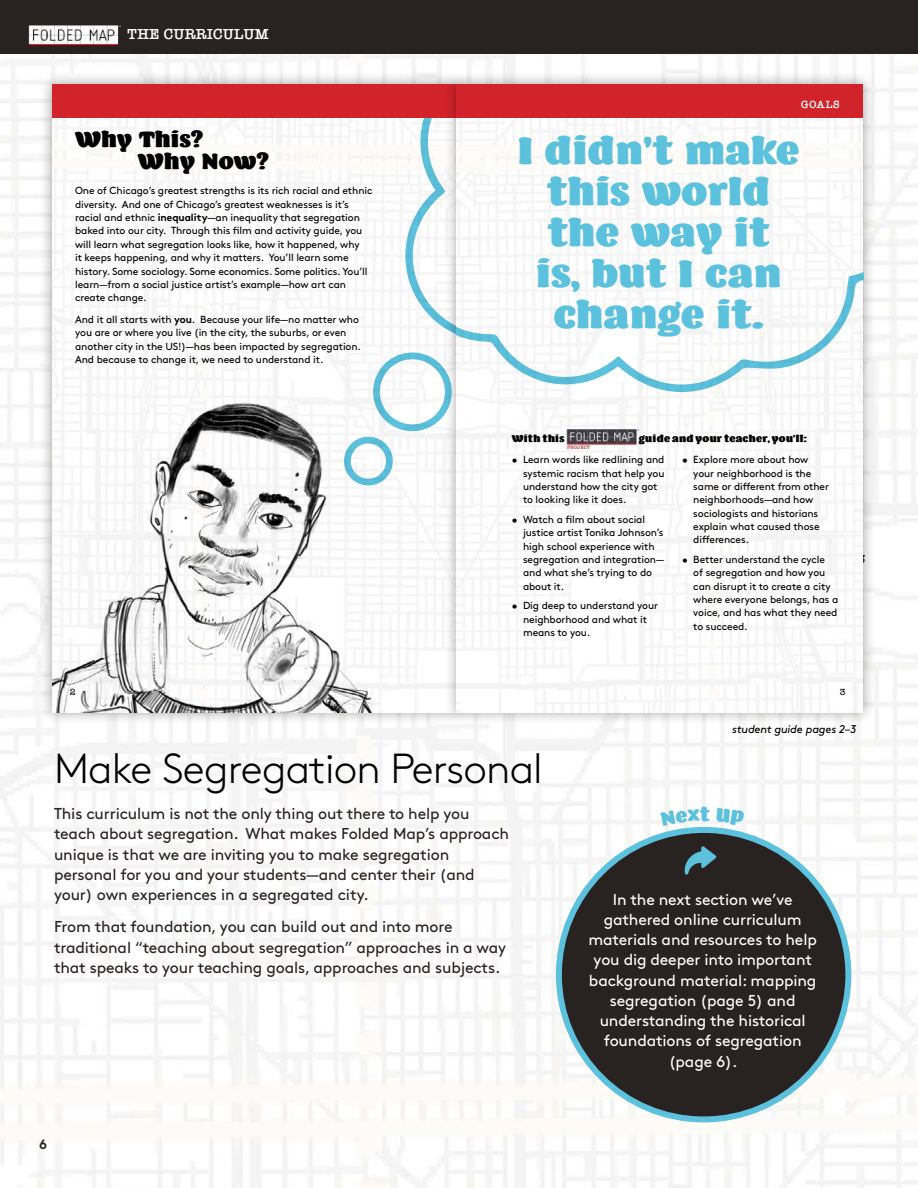
<style>
.page{position:relative;width:918px;height:1188px;background:#fff}
.page>*{position:absolute;margin:0;border:0;box-sizing:border-box;transform-origin:0 0}
.t1{font:300 42px "Brown";letter-spacing:-.02em;color:#000}
.t2{font:39px/41.1px "Barricada Pro";letter-spacing:.02em;color:#5cc1dd;text-align:center}
.t3{font:22.65px/22.5px "Barricada Pro";letter-spacing:.02em;color:#000}
.t4{font:19.5px "Barricada Pro";color:#5cc1dd}
.t5{font:15.75px/20.2px "Brown Regular Alt";letter-spacing:-.01em;color:#282220}
.t6{font:15.75px/20.2px "Brown Regular Alt";letter-spacing:-.01em;color:#fff;text-align:center}
.t7{font:600 15px "American Typewriter";letter-spacing:.02em;color:#fff}
.t8{font:700 13.5px "Brown";color:#282220}
.t9{font:italic 11.25px "Brown";letter-spacing:-.015em;color:#000}
.t10{font:600 10.8px "American Typewriter";letter-spacing:.065em;color:#fff}
.t11{font:10.2px/13.4px "Brown Regular Alt";letter-spacing:-.01em;color:#000}
.t12{font:10.2px "Barricada Pro";letter-spacing:.03em;color:#000}
.t13{font:600 9.3px "American Typewriter";color:#282220}
.s1{font-family:"Brown";font-weight:700}
</style>
<div class="page">
<img style="left:0;top:54px;width:918px;height:1134px">
<div style="left:0;top:0;width:918px;height:54px;background:#282220"></div>
<img style="left:28px;top:25px;width:93px;height:21px">
<div style="left:559px;top:830px;width:289px;height:289px;background:#282220;border-radius:50%"></div>
<svg style="left:684px;top:846px;width:32px;height:29px"></svg>
<div style="left:40px;top:72px;width:432px;height:654px;background:#000;opacity:.35"></div>
<img style="left:52px;top:117px;width:392px;height:596px">
<img style="left:52px;top:392px;width:339px;height:321px">
<div style="left:52px;top:84px;width:407px;height:33px;background:#d2232a"></div>
<div style="left:444px;top:72px;width:432px;height:654px;background:#000;opacity:.35"></div>
<img style="left:456px;top:117px;width:407px;height:596px">
<img style="left:565px;top:430px;width:74px;height:19px">
<div style="left:456px;top:84px;width:407px;height:33px;background:#d2232a"></div>
<svg style="left:660px;top:809px;width:40px;height:17px"></svg>
<svg style="left:716px;top:808px;width:29px;height:18px"></svg>
<h3 class="t7" style="left:128px;top:23px;width:143px">THE CURRICULUM</h3>
<h3 class="t3" style="left:138px;top:128px;width:132px;text-indent:-63px">Why This?<br>Why Now?</h3>
<p class="t11" style="left:75px;top:183px;width:299px">One of Chicago’s greatest strengths is its rich racial and ethnic diversity. And one of Chicago’s greatest weaknesses is it’s racial and ethnic <span class="s1">inequality</span>—an inequality that segregation baked into our city. Through this film and activity guide, you will learn what segregation looks like, how it happened, why<br>it keeps happening, and why it matters. You’ll learn some history. Some sociology. Some economics. Some politics. You’ll learn—from a social justice artist’s example—how art can create change.</p>
<p class="t11" style="left:75px;top:312px;width:287px">And it all starts with <span class="s1">you</span>. Because your life—no matter who you are or where you live (in the city, the suburbs, or even another city in the US!)—has been impacted by segregation.<br>And because to change it, we need to understand it.</p>
<p class="t13" style="left:70px;top:685px;width:7px">2</p>
<p class="t10" style="left:801px;top:96px;width:40px">GOALS</p>
<h2 class="t2" style="left:518px;top:130px;width:282px">I didn’t make this world the way it<br>is, but I can change it.</h2>
<p class="t12" style="left:512px;top:432px;width:54px">With this</p>
<p class="t12" style="left:639px;top:432px;width:169px">guide and your teacher, you’ll:</p>
<p class="t11" style="left:523px;top:452px;width:143px;text-indent:-11px">• Learn words like redlining and systemic racism that help you understand how the city got to looking like it does.</p>
<p class="t11" style="left:523px;top:512px;width:143px;text-indent:-11px">• Watch a film about social justice artist Tonika Johnson’s high school experience with segregation and integration— and what she’s trying to do about it.</p>
<p class="t11" style="left:523px;top:598px;width:137px;text-indent:-11px">• Dig deep to understand your neighborhood and what it means to you.</p>
<p class="t11" style="left:693px;top:452px;width:137px;text-indent:-11px">• Explore more about how your neighborhood is the same or different from other neighborhoods—and how sociologists and historians explain what caused those differences.</p>
<p class="t11" style="left:693px;top:552px;width:146px;text-indent:-11px">• Better understand the cycle<br>of segregation and how you can disrupt it to create a city where everyone belongs, has a voice, and has what they need to succeed.</p>
<p class="t9" style="left:742px;top:550px;width:125px">student guide pages 2-3</p>
<p class="t13" style="left:840px;top:685px;width:7px">3</p>
<p class="t9" style="left:732px;top:720px;width:126px">student guide pages 2–3</p>
<h1 class="t1" style="left:54px;top:737px;width:490px">Make Segregation Personal</h1>
<p class="t5" style="left:54px;top:802px;width:457px">This curriculum is not the only thing out there to help you teach about segregation. What makes Folded Map’s approach unique is that we are inviting you to make segregation personal for you and your students—and center their (and your) own experiences in a segregated city.</p>
<h3 class="t5" style="left:54px;top:915px;width:454px">From that foundation, you can build out and into more traditional “teaching about segregation” approaches in a way that speaks to your teaching goals, approaches and subjects.</h3>
<h3 class="t8" style="left:39px;top:1133px;width:9px">6</h3>
<h3 class="t4" style="left:700px;top:803px;width:12px">t</h3>
<p class="t6" style="left:588px;top:888px;width:230px">In the next section we’ve gathered online curriculum materials and resources to help you dig deeper into important background material: mapping segregation (page 5) and understanding the historical foundations of segregation (page 6).</p>
</div>
